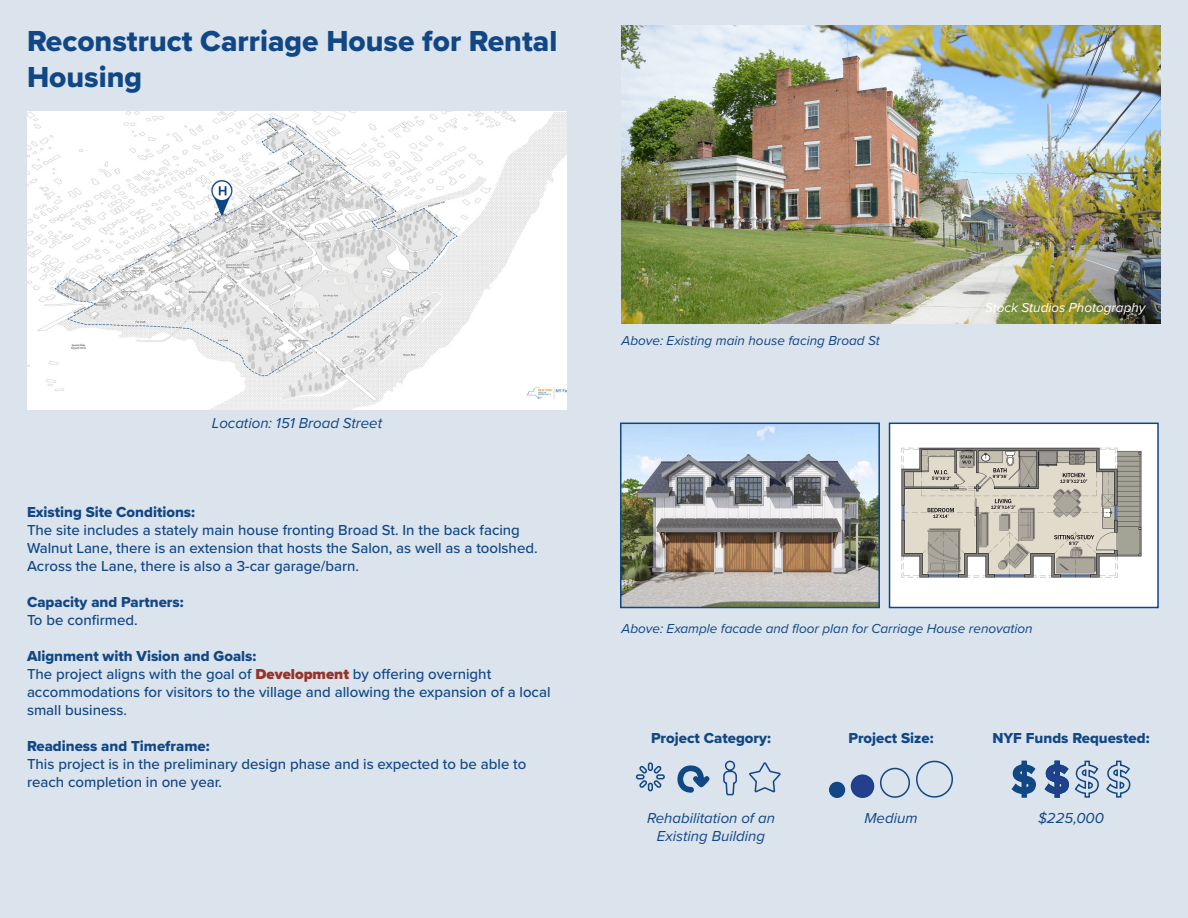
<style>
.page{position:relative;width:1188px;height:918px;background:#dbe3ec}
.page>*{position:absolute;margin:0;border:0;box-sizing:border-box;transform-origin:0 0}
.t1{font:30px/36px "Proxima Nova Extrabld";color:#114784}
.t2{font:500 15px/18px "Proxima Nova";color:#114784}
.t3{font:15px "Proxima Nova Extrabld";color:#114784}
.t4{font:italic 15px/18px "Proxima Nova";color:#104784;text-align:center}
.t5{font:15px "Proxima Nova Extrabld";color:#104784}
.t6{font:italic 13.5px "Proxima Nova";color:#104784}
.t7{font:italic 13.5px "Proxima Nova";color:#114784}
.t8{font:italic 13.5px "Proxima Nova";color:#fff}
.s1{font-weight:900;color:#95342a}
</style>
<div class="page">
<svg style="left:635px;top:762px;width:30px;height:30px"></svg>
<svg style="left:749px;top:762px;width:32px;height:31px"></svg>
<svg style="left:677px;top:765px;width:33px;height:28px"></svg>
<svg style="left:723px;top:760px;width:14px;height:36px"></svg>
<svg style="left:1011px;top:760px;width:25px;height:38px"></svg>
<div style="left:830px;top:783px;width:14px;height:14px;background:#104784;border-radius:50%"></div>
<div style="left:829px;top:782px;width:16px;height:16px;border:2px solid #104784;border-radius:50%"></div>
<div style="left:880px;top:768px;width:30px;height:30px;border:2px solid #104784;border-radius:50%"></div>
<div style="left:916px;top:761px;width:37px;height:37px;border:2px solid #104784;border-radius:50%"></div>
<img style="left:27px;top:111px;width:540px;height:298px">
<div style="left:852px;top:775px;width:22px;height:22px;background:#253f8e;border-radius:50%"></div>
<div style="left:851px;top:774px;width:23px;height:24px;border:2px solid #104784;border-radius:50%"></div>
<svg style="left:1044px;top:760px;width:87px;height:38px"></svg>
<div style="left:890px;top:423px;width:268px;height:185px;background:#fff"></div>
<img style="left:901px;top:447px;width:241px;height:131px">
<div style="left:889px;top:423px;width:270px;height:185px;border:2px solid #104784"></div>
<img style="left:623px;top:426px;width:254px;height:179px">
<div style="left:620px;top:423px;width:260px;height:185px;border:2px solid #104784"></div>
<img style="left:621px;top:25px;width:540px;height:298px">
<p class="t1" style="left:27px;top:22px;width:532px">Reconstruct Carriage House for Rental<br>Housing</p>
<p class="t4" style="left:212px;top:413px;width:172px">Location: 151 Broad Street</p>
<p class="t3" style="left:27px;top:501px;width:170px">Existing Site Conditions:</p>
<p class="t2" style="left:27px;top:521px;width:512px">The site includes a stately main house fronting Broad St. In the back facing<br>Walnut Lane, there is an extension that hosts the Salon, as well as a toolshed.<br>Across the Lane, there is also a 3-car garage/barn.</p>
<p class="t3" style="left:27px;top:591px;width:158px">Capacity and Partners:</p>
<p class="t2" style="left:27px;top:611px;width:112px">To be confirmed.</p>
<p class="t3" style="left:27px;top:645px;width:231px">Alignment with Vision and Goals:</p>
<p class="t2" style="left:27px;top:665px;width:525px">The project aligns with the goal of <span class="s1">Development</span> by offering overnight accommodations for visitors to the village and allowing the expansion of a local small business.</p>
<p class="t3" style="left:27px;top:735px;width:184px">Readiness and Timeframe:</p>
<p class="t2" style="left:27px;top:755px;width:501px">This project is in the preliminary design phase and is expected to be able to reach completion in one year.</p>
<p class="t7" style="left:621px;top:331px;width:260px">Above: Existing main house facing Broad St</p>
<p class="t8" style="left:985px;top:298px;width:162px">Stock Studios Photography</p>
<p class="t6" style="left:621px;top:618px;width:413px">Above: Example facade and floor plan for Carriage House renovation</p>
<p class="t5" style="left:651px;top:727px;width:121px">Project Category:</p>
<p class="t5" style="left:848px;top:727px;width:87px">Project Size:</p>
<p class="t5" style="left:992px;top:727px;width:159px">NYF Funds Requested:</p>
<p class="t4" style="left:647px;top:808px;width:129px">Rehabilitation of an<br>Existing Building</p>
<p class="t4" style="left:865px;top:808px;width:54px">Medium</p>
<p class="t4" style="left:1038px;top:808px;width:67px">$225,000</p>
</div>
